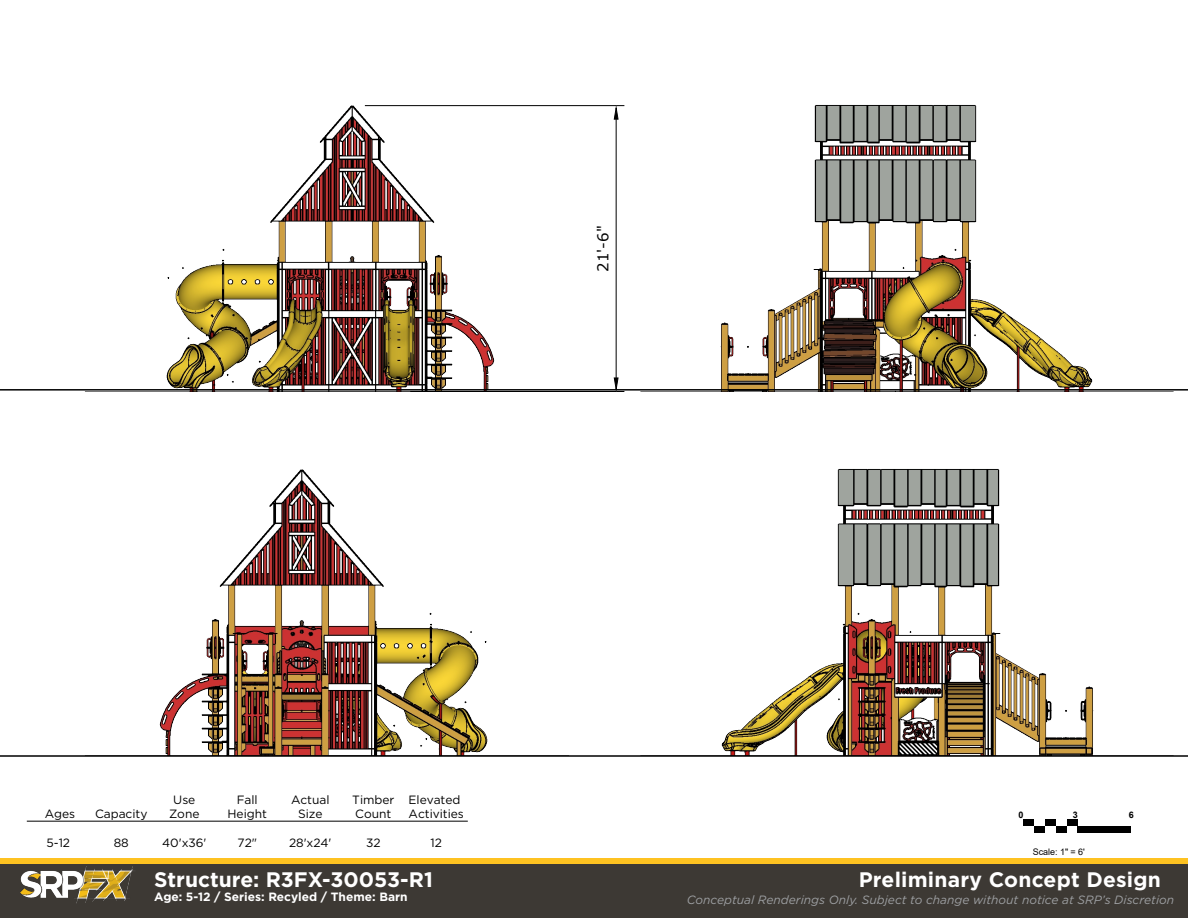
<style>
.page{position:relative;width:1188px;height:918px;background:#fff}
.page>*{position:absolute;margin:0;border:0;box-sizing:border-box;transform-origin:0 0}
.t1{font:700 21px "Gotham";color:#fff}
.t2{font:15px "Verdana";color:#000}
.t3{font:12px/14.4px "Gotham";letter-spacing:-.005em;color:#000;text-align:center}
.t4{font:italic 12px "Gotham";color:#9d9fa2}
.t5{font:700 12px "Gotham";color:#fff}
.t6{font:9px "Arial";letter-spacing:-.005em;color:#000}
.t7{font:700 9px "Arial";color:#000}
</style>
<div class="page">
<div style="left:0;top:858px;width:1188px;height:6px;background:#fec221"></div>
<div style="left:0;top:864px;width:1188px;height:54px;background:#3d3934"></div>
<img style="left:20px;top:866px;width:113px;height:37px">
<hr style="left:27px;top:821px;width:441px;height:1px;background:#000">
<div style="left:1024px;top:819px;width:10px;height:7px;background:#000"></div>
<div style="left:1034px;top:826px;width:11px;height:7px;background:#000"></div>
<div style="left:1045px;top:819px;width:11px;height:7px;background:#000"></div>
<div style="left:1056px;top:826px;width:11px;height:7px;background:#000"></div>
<div style="left:1067px;top:819px;width:10px;height:7px;background:#000"></div>
<div style="left:1077px;top:826px;width:54px;height:7px;background:#000"></div>
<img style="left:878px;top:469px;width:216px;height:286px">
<img style="left:159px;top:469px;width:719px;height:286px">
<img style="left:878px;top:105px;width:296px;height:287px">
<img style="left:85px;top:105px;width:793px;height:287px">
<hr style="left:365px;top:105px;width:251px;height:1px;background:#000">
<hr style="left:410px;top:391px;width:206px;height:1px;background:#000">
<hr style="left:616px;top:119px;width:1px;height:259px;background:#000">
<svg style="left:613px;top:105px;width:11px;height:15px"></svg>
<svg style="left:613px;top:377px;width:11px;height:15px"></svg>
<hr style="left:0;top:389px;width:1188px;height:2px;background:#000">
<hr style="left:0;top:755px;width:1188px;height:2px;background:#000">
<p class="t2" style="left:593px;top:272px;width:48px;rotate:-90deg">21'-6"</p>
<p class="t3" style="left:45px;top:807px;width:32px">Ages</p>
<p class="t3" style="left:95px;top:807px;width:54px">Capacity</p>
<p class="t3" style="left:169px;top:792px;width:32px">Use<br>Zone</p>
<p class="t3" style="left:228px;top:792px;width:41px">Fall<br>Height</p>
<p class="t3" style="left:291px;top:792px;width:40px">Actual<br>Size</p>
<p class="t3" style="left:352px;top:792px;width:44px;text-align:left">Timber<br>Count</p>
<p class="t3" style="left:409px;top:792px;width:57px;text-align:left">Elevated<br>Activities</p>
<p class="t3" style="left:47px;top:835px;width:25px">5-12</p>
<p class="t3" style="left:114px;top:835px;width:17px">88</p>
<p class="t3" style="left:162px;top:835px;width:46px">40'x36'</p>
<p class="t3" style="left:238px;top:835px;width:21px">72"</p>
<p class="t3" style="left:289px;top:835px;width:44px">28'x24'</p>
<p class="t3" style="left:366px;top:835px;width:16px">32</p>
<p class="t3" style="left:431px;top:835px;width:13px">12</p>
<p class="t1" style="left:154px;top:865px;width:280px">Structure: R3FX-30053-R1</p>
<p class="t5" style="left:154px;top:889px;width:255px">Age: 5-12 / Series: Recyled / Theme: Barn</p>
<p class="t7" style="left:1019px;top:809px;width:7px">0</p>
<p class="t7" style="left:1073px;top:809px;width:7px">3</p>
<p class="t7" style="left:1129px;top:809px;width:7px">6</p>
<p class="t6" style="left:1033px;top:846px;width:54px">Scale: 1" = 6'</p>
<p class="t1" style="left:859px;top:865px;width:304px">Preliminary Concept Design</p>
<p class="t4" style="left:687px;top:892px;width:489px">Conceptual Renderings Only. Subject to change without notice at SRP’s Discretion</p>
</div>
